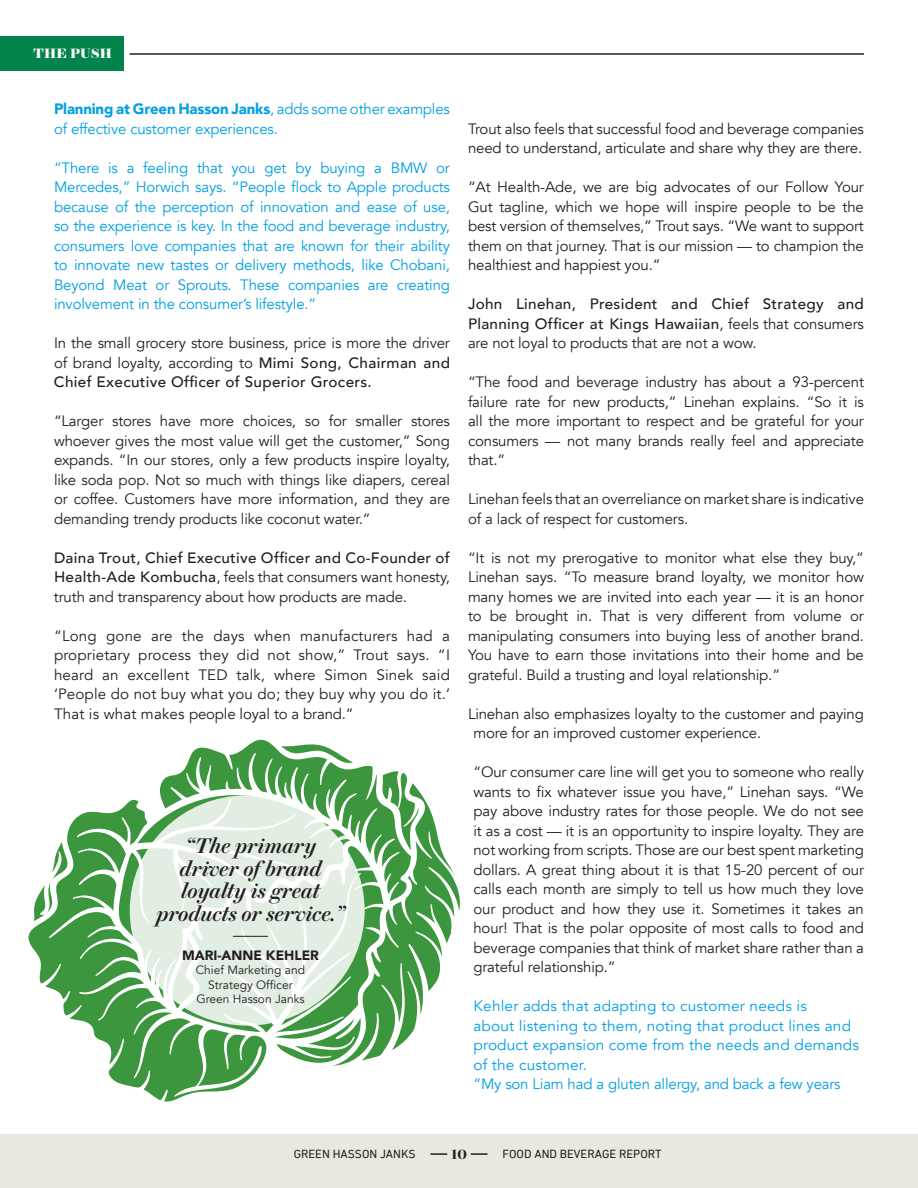
<style>
.page{position:relative;width:918px;height:1188px;background:#fff}
.page>*{position:absolute;margin:0;border:0;box-sizing:border-box;transform-origin:0 0}
.t1{font:italic 500 21px/22.5px "Brunel Deck";color:#231f20;text-align:center}
.t2{font:15px/19.5px "Avenir";letter-spacing:-.01em;color:#231f20;text-align:justify}
.t3{font:15px/19.5px "Avenir";letter-spacing:.01em;color:#009fe3;text-align:justify}
.t4{font:500 15px/19.5px "Avenir";letter-spacing:.02em;color:#231f20;text-align:justify}
.t5{font:15px/19.5px "Avenir";letter-spacing:-.01em;color:#009fe3}
.t6{font:900 13.5px "Avenir";color:#231f20}
.t7{font:700 13.5px "Brunel Deck";letter-spacing:.015em;color:#fff}
.t8{font:600 13.5px "Brunel Deck";color:#231f20}
.t9{font:12px/14.4px "Avenir";color:#231f20;text-align:center}
.t10{font:12px "DIN Next LT Pro";color:#231f20}
.s1{font-weight:900}
.s2{font-weight:500}
.s3{font-weight:400}
</style>
<div class="page">
<div style="left:0;top:1134px;width:918px;height:54px;background:#e9e7de"></div>
<svg style="left:430px;top:1153px;width:17px;height:2px"></svg>
<svg style="left:471px;top:1153px;width:17px;height:2px"></svg>
<div style="left:0;top:36px;width:123px;height:35px;background:#01834b"></div>
<hr style="left:130px;top:53px;width:734px;height:2px;background:#231f20">
<svg style="left:28px;top:800px;width:232px;height:302px"></svg>
<svg style="left:160px;top:740px;width:300px;height:326px"></svg>
<svg style="left:130px;top:795px;width:235px;height:231px;fill:#e1eee1"></svg>
<hr style="left:233px;top:936px;width:35px;height:1px;background:#231f20">
<p class="t7" style="left:34px;top:46px;width:80px">THE PUSH</p>
<p class="t5" style="left:54px;top:100px;width:398px"><span class="s1">Planning at Green Hasson Janks</span>, adds some other examples of effective customer experiences.</p>
<p class="t3" style="left:54px;top:158px;width:398px">“There is a feeling that you get by buying a BMW or Mercedes,” Horwich says. “People flock to Apple products because of the perception of innovation and ease of use, so the experience is key. In the food and beverage industry, consumers love companies that are known for their ability to innovate new tastes or delivery methods, like Chobani, Beyond Meat or Sprouts. These companies are creating involvement in the consumer’s lifestyle.”</p>
<p class="t2" style="left:54px;top:334px;width:398px">In the small grocery store business, price is more the driver of brand loyalty, according to <span class="s2">Mimi Song, Chairman and Chief Executive Officer of Superior Grocers.</span></p>
<p class="t2" style="left:54px;top:412px;width:398px">“Larger stores have more choices, so for smaller stores whoever gives the most value will get the customer,” Song expands. “In our stores, only a few products inspire loyalty, like soda pop. Not so much with things like diapers, cereal or coffee. Customers have more information, and they are demanding trendy products like coconut water.”</p>
<p class="t2" style="left:54px;top:548px;width:398px"><span class="s2">Daina Trout, Chief Executive Officer and Co-Founder of Health-Ade Kombucha</span>, feels that consumers want honesty, truth and transparency about how products are made.</p>
<p class="t2" style="left:54px;top:626px;width:398px">“Long gone are the days when manufacturers had a proprietary process they did not show,” Trout says. “I heard an excellent TED talk, where Simon Sinek said ‘People do not buy what you do; they buy why you do it.’ That is what makes people loyal to a brand.”</p>
<p class="t1" style="left:156px;top:835px;width:190px">“The primary driver of brand loyalty is great products or service.”</p>
<p class="t6" style="left:182px;top:944px;width:138px">MARI-ANNE KEHLER</p>
<p class="t9" style="left:196px;top:963px;width:111px">Chief Marketing and<br>Strategy Officer</p>
<p class="t9" style="left:196px;top:992px;width:110px">Green Hasson Janks</p>
<p class="t2" style="left:468px;top:119px;width:398px">Trout also feels that successful food and beverage companies need to understand, articulate and share why they are there.</p>
<p class="t2" style="left:468px;top:178px;width:397px">“At Health-Ade, we are big advocates of our Follow Your Gut tagline, which we hope will inspire people to be the best version of themselves,” Trout says. “We want to support them on that journey. That is our mission — to champion the healthiest and happiest you.”</p>
<p class="t4" style="left:468px;top:294px;width:398px">John Linehan, President and Chief Strategy and Planning Officer at Kings Hawaiian<span class="s3">, feels that consumers are not loyal to products that are not a wow.</span></p>
<p class="t2" style="left:468px;top:373px;width:398px">“The food and beverage industry has about a 93-percent failure rate for new products,” Linehan explains. “So it is all the more important to respect and be grateful for your consumers — not many brands really feel and appreciate that.”</p>
<p class="t2" style="left:468px;top:490px;width:398px">Linehan feels that an overreliance on market share is indicative of a lack of respect for customers.</p>
<p class="t2" style="left:468px;top:548px;width:398px">“It is not my prerogative to monitor what else they buy,” Linehan says. “To measure brand loyalty, we monitor how many homes we are invited into each year — it is an honor to be brought in. That is very different from volume or manipulating consumers into buying less of another brand.<br>You have to earn those invitations into their home and be grateful. Build a trusting and loyal relationship.”</p>
<p class="t2" style="left:473px;top:704px;width:392px;text-indent:-5px">Linehan also emphasizes loyalty to the customer and paying more for an improved customer experience.</p>
<p class="t2" style="left:473px;top:763px;width:392px">“Our consumer care line will get you to someone who really wants to fix whatever issue you have,” Linehan says. “We pay above industry rates for those people. We do not see it as a cost — it is an opportunity to inspire loyalty. They are not working from scripts. Those are our best spent marketing dollars. A great thing about it is that 15-20 percent of our calls each month are simply to tell us how much they love our product and how they use it. Sometimes it takes an hour! That is the polar opposite of most calls to food and beverage companies that think of market share rather than a grateful relationship.”</p>
<p class="t3" style="left:473px;top:997px;width:387px;text-align:left">Kehler adds that adapting to customer needs is<br>about listening to them, noting that product lines and product expansion come from the needs and demands of the customer.</p>
<p class="t5" style="left:473px;top:1075px;width:369px">“My son Liam had a gluten allergy, and back a few years</p>
<p class="t10" style="left:294px;top:1147px;width:123px">GREEN HASSON JANKS</p>
<p class="t8" style="left:452px;top:1147px;width:17px">10</p>
<p class="t10" style="left:503px;top:1147px;width:161px">FOOD AND BEVERAGE REPORT</p>
</div>
